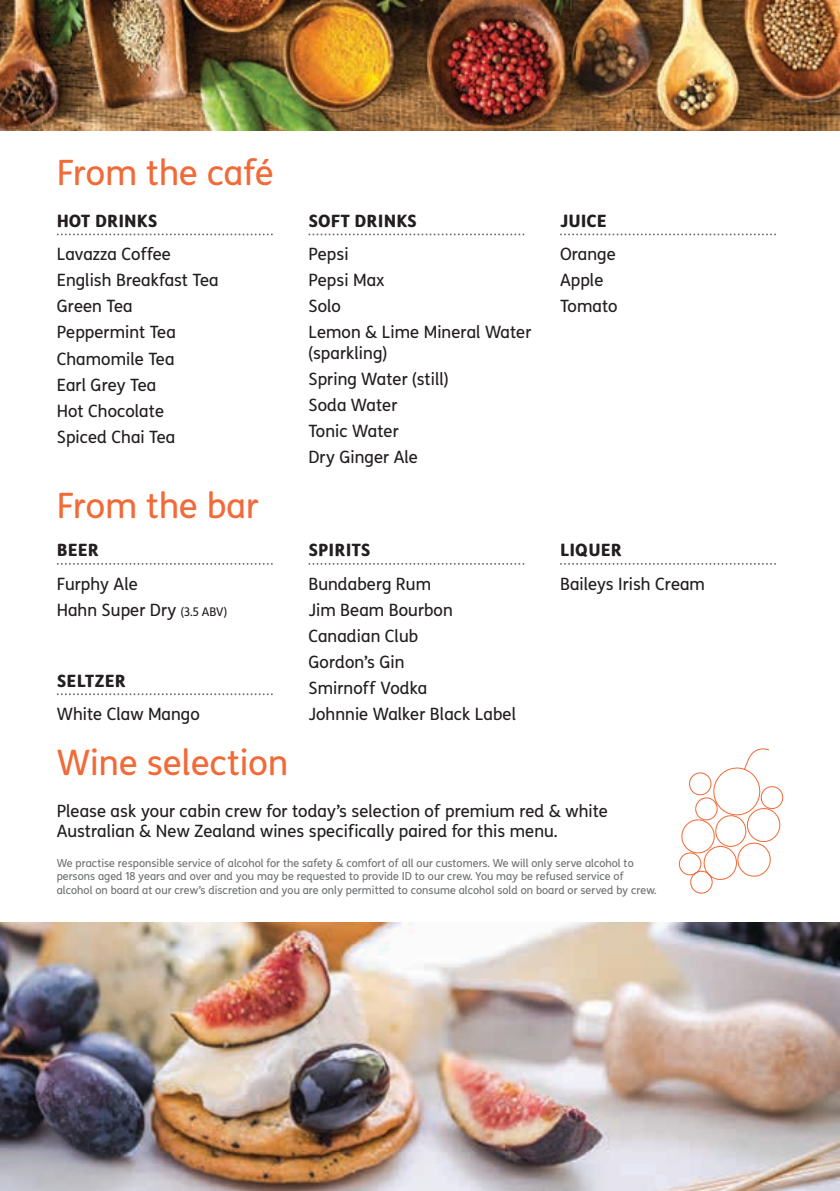
<style>
.page{position:relative;width:840px;height:1191px;background:#fff}
.page>*{position:absolute;margin:0;border:0;box-sizing:border-box;transform-origin:0 0}
.t1{font:35px "Jetstar Happy";color:#f26a37}
.t2{font:17px/26px "Jetstar Happy";color:#231f20}
.t3{font:800 17px "Jetstar Happy";color:#231f20}
.t4{font:11px/13.2px "Jetstar Happy";color:#6d6f71}
.s1{font-size:12px}
</style>
<div class="page">
<img style="left:0;top:922px;width:839px;height:269px">
<svg style="left:58px;top:233px;width:215px;height:2px"></svg>
<svg style="left:309px;top:233px;width:215px;height:2px"></svg>
<svg style="left:560px;top:233px;width:215px;height:2px"></svg>
<svg style="left:58px;top:563px;width:215px;height:2px"></svg>
<svg style="left:58px;top:693px;width:215px;height:2px"></svg>
<svg style="left:309px;top:563px;width:215px;height:2px"></svg>
<svg style="left:560px;top:563px;width:215px;height:2px"></svg>
<img style="left:0;top:0;width:839px;height:130px">
<svg style="left:678px;top:748px;width:105px;height:146px"></svg>
<h1 class="t1" style="left:57px;top:151px;width:218px">From the café</h1>
<p class="t3" style="left:57px;top:209px;width:102px">HOT DRINKS</p>
<p class="t3" style="left:308px;top:209px;width:110px">SOFT DRINKS</p>
<p class="t3" style="left:559px;top:209px;width:48px">JUICE</p>
<p class="t2" style="left:57px;top:241px;width:163px">Lavazza Coffee<br>English Breakfast Tea<br>Green Tea<br>Peppermint Tea<br>Chamomile Tea<br>Earl Grey Tea<br>Hot Chocolate<br>Spiced Chai Tea</p>
<p class="t2" style="left:308px;top:241px;width:224px">Pepsi<br>Pepsi Max<br>Solo<br>Lemon &amp; Lime Mineral Water</p>
<p class="t2" style="left:559px;top:241px;width:59px">Orange<br>Apple<br>Tomato</p>
<p class="t2" style="left:308px;top:339px;width:142px">(sparkling)<br>Spring Water (still)<br>Soda Water<br>Tonic Water<br>Dry Ginger Ale</p>
<h1 class="t1" style="left:57px;top:484px;width:203px">From the bar</h1>
<p class="t3" style="left:57px;top:539px;width:44px">BEER</p>
<p class="t2" style="left:57px;top:570px;width:172px">Furphy Ale<br>Hahn Super Dry <span class="s1">(3.5 ABV)</span></p>
<p class="t3" style="left:57px;top:669px;width:71px">SELTZER</p>
<p class="t2" style="left:57px;top:701px;width:144px">White Claw Mango</p>
<p class="t3" style="left:308px;top:539px;width:64px">SPIRITS</p>
<p class="t3" style="left:559px;top:539px;width:64px">LIQUER</p>
<p class="t2" style="left:308px;top:570px;width:209px">Bundaberg Rum<br>Jim Beam Bourbon<br>Canadian Club<br>Gordon’s Gin<br>Smirnoff Vodka<br>Johnnie Walker Black Label</p>
<p class="t2" style="left:559px;top:570px;width:146px">Baileys Irish Cream</p>
<h1 class="t1" style="left:57px;top:741px;width:233px">Wine selection</h1>
<p class="t2" style="left:57px;top:800px;width:552px;line-height:20.4px">Please ask your cabin crew for today’s selection of premium red &amp; white<br>Australian &amp; New Zealand wines specifically paired for this menu.</p>
<p class="t4" style="left:57px;top:856px;width:601px">We practise responsible service of alcohol for the safety &amp; comfort of all our customers. We will only serve alcohol to persons aged 18 years and over and you may be requested to provide ID to our crew. You may be refused service of alcohol on board at our crew’s discretion and you are only permitted to consume alcohol sold on board or served by crew.</p>
</div>
